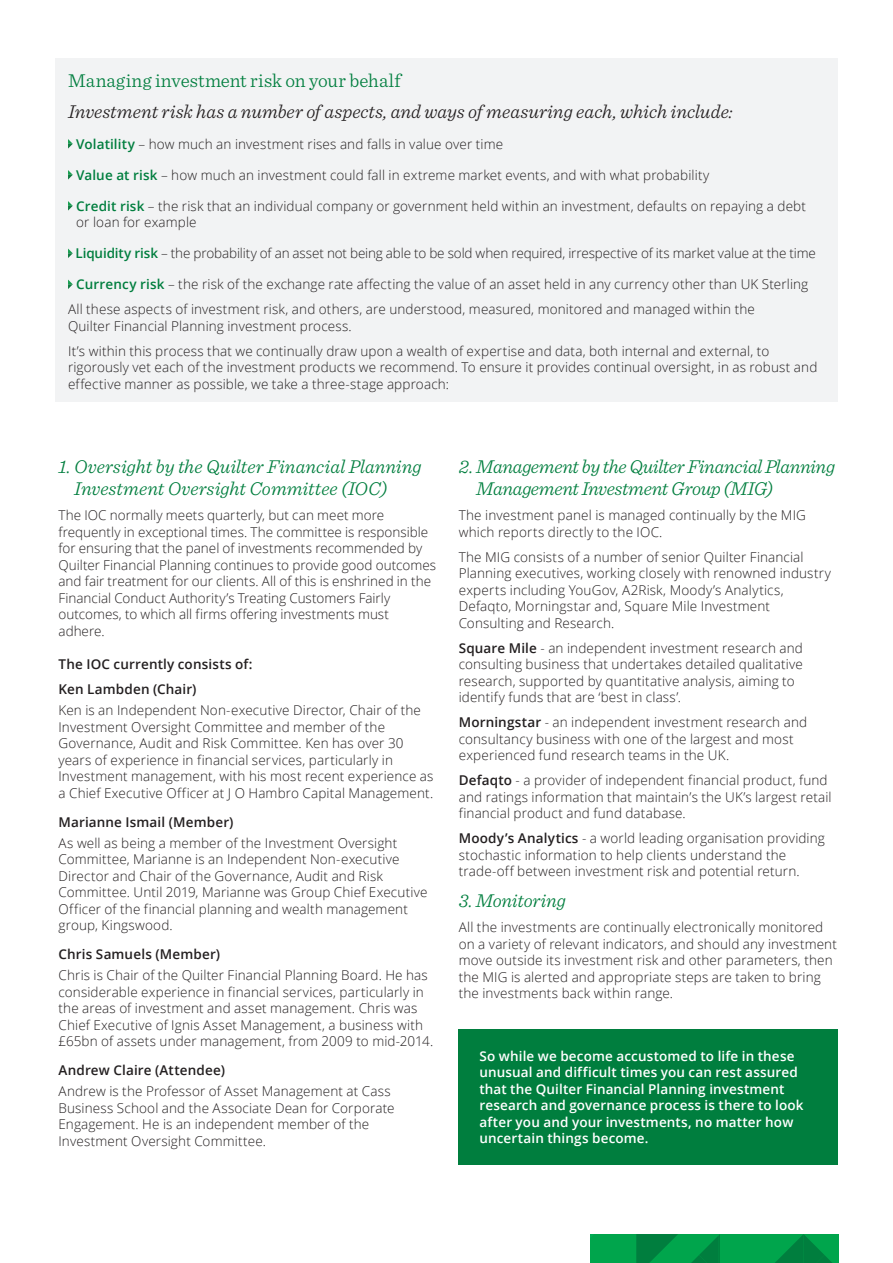
<style>
.page{position:relative;width:893px;height:1263px;background:#fff}
.page>*{position:absolute;margin:0;border:0;box-sizing:border-box;transform-origin:0 0}
.t1{font:italic 300 19.5px/22.5px "Sentinel";letter-spacing:-.01em;color:#007e3e}
.t2{font:italic 300 19.5px "Sentinel";color:#231f20}
.t3{font:300 19.5px "Sentinel";letter-spacing:.005em;color:#007e3e}
.t4{font:300 13.5px/16.5px "Open Sans";letter-spacing:.01em;color:#231f20}
.t5{font:600 13.5px/16.5px "Open Sans";letter-spacing:.01em;color:#fff}
.t6{font:300 13.5px "Open Sans";letter-spacing:-.01em;color:#231f20}
.t7{font:600 13.5px/25px "Open Sans";letter-spacing:.01em;color:#231f20}
.s1{font-weight:600;color:#007e3e}
.s2{font-weight:600}
</style>
<div class="page">
<div style="left:55px;top:58px;width:783px;height:343px;background:#f2f3f4"></div>
<svg style="left:68px;top:139px;width:5px;height:10px"></svg>
<svg style="left:68px;top:170px;width:5px;height:10px"></svg>
<svg style="left:68px;top:201px;width:5px;height:10px"></svg>
<svg style="left:68px;top:249px;width:5px;height:9px"></svg>
<svg style="left:68px;top:280px;width:5px;height:9px"></svg>
<svg style="left:590px;top:1234px;width:249px;height:29px;background:#009a48"></svg>
<div style="left:458px;top:1029px;width:380px;height:135px;background:#007e3e"></div>
<h1 class="t3" style="left:68px;top:65px;width:334px">Managing investment risk on your behalf</h1>
<h1 class="t2" style="left:68px;top:96px;width:666px">Investment risk has a number of aspects, and ways of measuring each, which include:</h1>
<p class="t4" style="left:76px;top:135px;width:428px"><span class="s1">Volatility</span> – how much an investment rises and falls in value over time</p>
<p class="t4" style="left:76px;top:166px;width:635px"><span class="s1">Value at risk</span> – how much an investment could fall in extreme market events, and with what probability</p>
<p class="t4" style="left:76px;top:197px;width:731px"><span class="s1">Credit risk</span> – the risk that an individual company or government held within an investment, defaults on repaying a debt or loan for example</p>
<p class="t6" style="left:75px;top:244px;width:742px"><span class="s1">Liquidity risk</span> – the probability of an asset not being able to be sold when required, irrespective of its market value at the time</p>
<p class="t4" style="left:68px;top:271px;width:742px;line-height:25px;text-indent:8px"><span class="s1">Currency risk</span> – the risk of the exchange rate affecting the value of an asset held in any currency other than UK Sterling<br>All these aspects of investment risk, and others, are understood, measured, monitored and managed within the</p>
<p class="t4" style="left:68px;top:313px;width:703px;line-height:25px">Quilter Financial Planning investment process.<br>It’s within this process that we continually draw upon a wealth of expertise and data, both internal and external, to</p>
<p class="t4" style="left:68px;top:359px;width:751px">rigorously vet each of the investment products we recommend. To ensure it provides continual oversight, in as robust and effective manner as possible, we take a three-stage approach:</p>
<h1 class="t1" style="left:74px;top:454px;width:349px;text-indent:-16px">1. Oversight by the Quilter Financial Planning<br>Investment Oversight Committee (IOC)</h1>
<p class="t4" style="left:58px;top:507px;width:379px">The IOC normally meets quarterly, but can meet more frequently in exceptional times. The committee is responsible for ensuring that the panel of investments recommended by Quilter Financial Planning continues to provide good outcomes and fair treatment for our clients. All of this is enshrined in the Financial Conduct Authority’s Treating Customers Fairly outcomes, to which all firms offering investments must adhere.</p>
<p class="t7" style="left:58px;top:651px;width:196px">The IOC currently consists of:<br>Ken Lambden (Chair)</p>
<p class="t4" style="left:58px;top:701px;width:376px">Ken is an Independent Non-executive Director, Chair of the Investment Oversight Committee and member of the Governance, Audit and Risk Committee. Ken has over 30 years of experience in financial services, particularly in Investment management, with his most recent experience as a Chief Executive Officer at J O Hambro Capital Management.</p>
<p class="t7" style="left:58px;top:809px;width:176px">Marianne Ismail (Member)</p>
<p class="t4" style="left:58px;top:834px;width:371px">As well as being a member of the Investment Oversight Committee, Marianne is an Independent Non-executive Director and Chair of the Governance, Audit and Risk Committee. Until 2019, Marianne was Group Chief Executive Officer of the financial planning and wealth management group, Kingswood.</p>
<p class="t7" style="left:58px;top:941px;width:163px">Chris Samuels (Member)</p>
<p class="t4" style="left:58px;top:966px;width:376px">Chris is Chair of the Quilter Financial Planning Board. He has considerable experience in financial services, particularly in the areas of investment and asset management. Chris was Chief Executive of Ignis Asset Management, a business with £65bn of assets under management, from 2009 to mid-2014.</p>
<p class="t7" style="left:58px;top:1057px;width:168px">Andrew Claire (Attendee)</p>
<p class="t4" style="left:58px;top:1082px;width:338px">Andrew is the Professor of Asset Management at Cass Business School and the Associate Dean for Corporate Engagement. He is an independent member of the Investment Oversight Committee.</p>
<h1 class="t1" style="left:476px;top:454px;width:360px;text-indent:-18px">2. Management by the Quilter Financial Planning<br>Management Investment Group (MIG)</h1>
<p class="t4" style="left:459px;top:507px;width:349px">The investment panel is managed continually by the MIG which reports directly to the IOC.</p>
<p class="t4" style="left:459px;top:548px;width:374px">The MIG consists of a number of senior Quilter Financial Planning executives, working closely with renowned industry experts including YouGov, A2Risk, Moody’s Analytics, Defaqto, Morningstar and, Square Mile Investment Consulting and Research.</p>
<p class="t4" style="left:459px;top:639px;width:346px"><span class="s2">Square Mile</span> - an independent investment research and consulting business that undertakes detailed qualitative research, supported by quantitative analysis, aiming to identify funds that are ‘best in class’.</p>
<p class="t4" style="left:459px;top:714px;width:350px"><span class="s2">Morningstar</span> - an independent investment research and consultancy business with one of the largest and most experienced fund research teams in the UK.</p>
<p class="t4" style="left:459px;top:772px;width:374px"><span class="s2">Defaqto</span> - a provider of independent financial product, fund and ratings information that maintain’s the UK’s largest retail financial product and fund database.</p>
<p class="t4" style="left:459px;top:830px;width:368px"><span class="s2">Moody’s Analytics</span> - a world leading organisation providing stochastic information to help clients understand the trade-off between investment risk and potential return.</p>
<h1 class="t1" style="left:459px;top:888px;width:109px">3. Monitoring</h1>
<p class="t4" style="left:459px;top:919px;width:380px">All the investments are continually electronically monitored on a variety of relevant indicators, and should any investment move outside its investment risk and other parameters, then the MIG is alerted and appropriate steps are taken to bring the investments back within range.</p>
<p class="t5" style="left:479px;top:1047px;width:326px">So while we become accustomed to life in these unusual and difficult times you can rest assured that the Quilter Financial Planning investment research and governance process is there to look after you and your investments, no matter how uncertain things become.</p>
</div>
